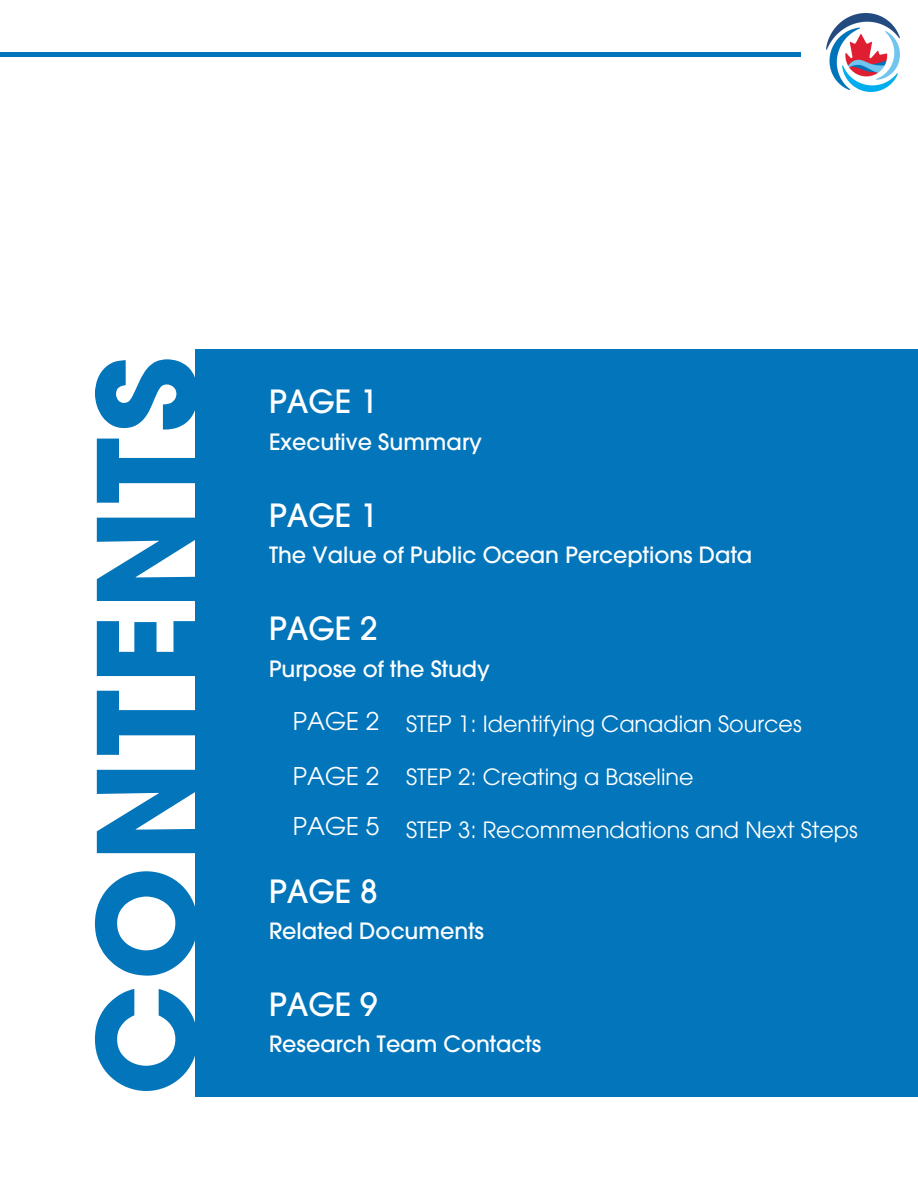
<style>
.page{position:relative;width:918px;height:1188px;background:#fff}
.page>*{position:absolute;margin:0;border:0;box-sizing:border-box;transform-origin:0 0}
.t1{font:700 133.5px "Avant Garde";letter-spacing:.035em;color:#0275bb}
.t2{font:500 31.8px "Avant Garde";color:#fff}
.t3{font:italic 24.3px "Avant Garde CE";color:#fff}
.t4{font:500 22.35px "Avant Garde";color:#fff}
.t5{font:italic 22.35px "Avant Garde CE";color:#fff}
</style>
<div class="page">
<div style="left:196px;top:349px;width:722px;height:747px;background:#0275bb"></div>
<hr style="left:0;top:53px;width:801px;height:3px;background:#0275bb">
<img style="left:826px;top:14px;width:73px;height:77px">
<p class="t1" style="left:60px;top:1096px;width:741px;rotate:-90deg">CONTENTS</p>
<p class="t2" style="left:269px;top:382px;width:110px">PAGE 1</p>
<p class="t4" style="left:269px;top:428px;width:214px">Executive Summary</p>
<p class="t2" style="left:269px;top:496px;width:110px">PAGE 1</p>
<p class="t4" style="left:269px;top:541px;width:485px">The Value of Public Ocean Perceptions Data</p>
<p class="t2" style="left:269px;top:609px;width:110px">PAGE 2</p>
<p class="t4" style="left:269px;top:655px;width:223px">Purpose of the Study</p>
<p class="t3" style="left:293px;top:712px;width:88px">PAGE 2</p>
<p class="t3" style="left:293px;top:767px;width:88px">PAGE 2</p>
<p class="t3" style="left:293px;top:817px;width:88px">PAGE 5</p>
<p class="t2" style="left:269px;top:871px;width:110px">PAGE 8</p>
<p class="t5" style="left:406px;top:716px;width:397px">STEP 1: Identifying Canadian Sources</p>
<p class="t5" style="left:406px;top:768px;width:289px">STEP 2: Creating a Baseline</p>
<p class="t5" style="left:406px;top:821px;width:453px">STEP 3: Recommendations and Next Steps</p>
<p class="t4" style="left:269px;top:917px;width:217px">Related Documents</p>
<p class="t2" style="left:269px;top:985px;width:110px">PAGE 9</p>
<p class="t4" style="left:269px;top:1030px;width:274px">Research Team Contacts</p>
</div>
